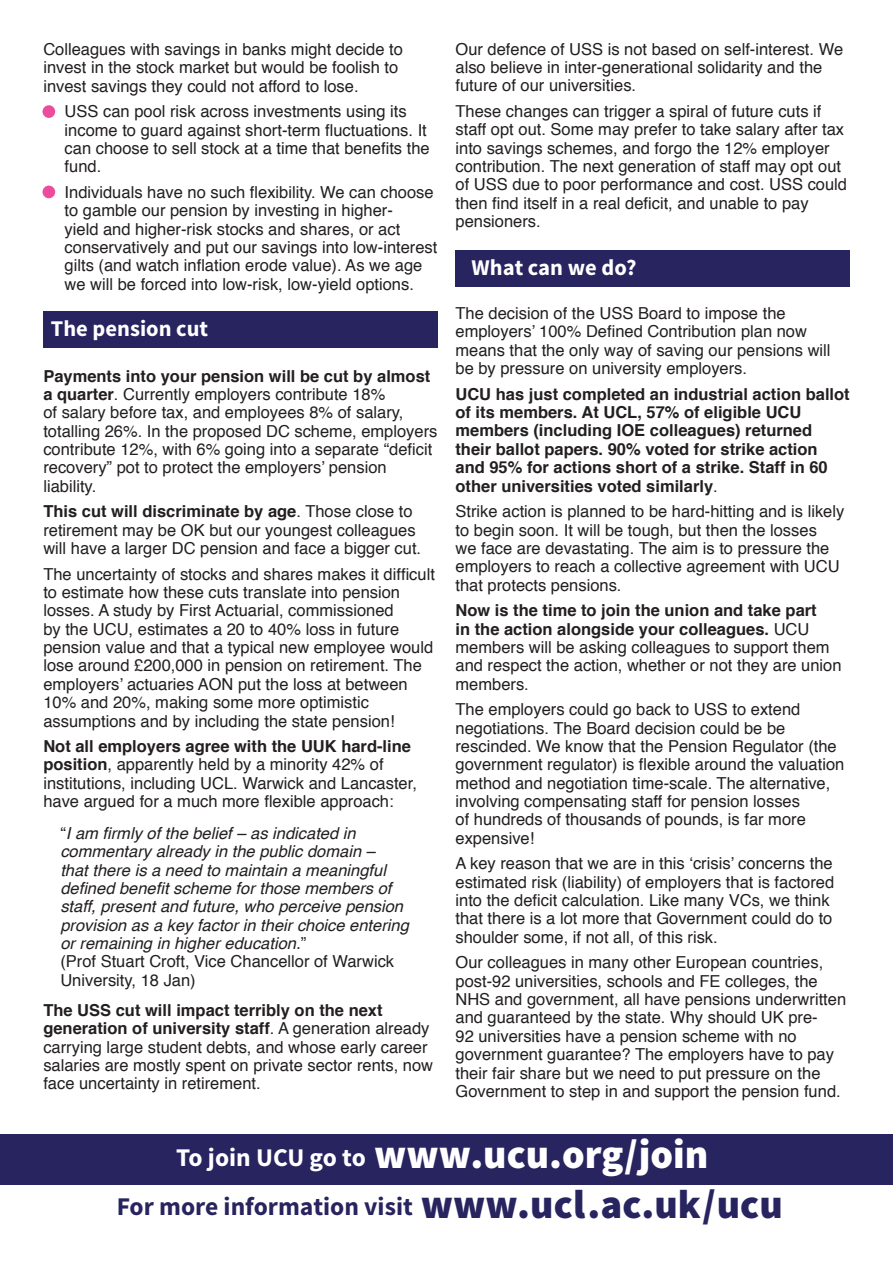
<style>
.page{position:relative;width:893px;height:1263px;background:#fff}
.page>*{position:absolute;margin:0;border:0;box-sizing:border-box;transform-origin:0 0}
.t1{font:900 40.5px "Source Sans Pro";color:#27245f}
.t2{font:900 40.5px "Source Sans Pro";color:#fff}
.t3{font:700 25.5px "Source Sans Pro";color:#27245f}
.t4{font:700 25.5px "Source Sans Pro";letter-spacing:-.005em;color:#fff}
.t5{font:700 22.5px "Source Sans Pro";color:#fff}
.t6{font:16.5px/18.3px "Helvetica";color:#231f20}
.t7{font:italic 16.5px/18.3px "Helvetica";color:#231f20}
.t8{font:700 16.5px/18.3px "Helvetica";color:#231f20}
.s1{font-weight:700}
.s2{font-style:normal}
.s3{font-weight:400}
</style>
<div class="page">
<div style="left:0;top:1134px;width:893px;height:50px;background:#27245f"></div>
<div style="left:43px;top:311px;width:395px;height:37px;background:#27245f"></div>
<div style="left:455px;top:250px;width:395px;height:36px;background:#27245f"></div>
<div style="left:43px;top:105px;width:12px;height:13px;background:#eb4c9b;border-radius:50%"></div>
<div style="left:43px;top:186px;width:12px;height:12px;background:#eb4c9b;border-radius:50%"></div>
<p class="t6" style="left:43px;top:40px;width:361px">Colleagues with savings in banks might decide to invest in the stock market but would be foolish to invest savings they could not afford to lose.</p>
<p class="t6" style="left:65px;top:103px;width:367px">USS can pool risk across investments using its income to guard against short-term fluctuations. It can choose to sell stock at a time that benefits the fund.</p>
<p class="t6" style="left:65px;top:183px;width:374px">Individuals have no such flexibility. We can choose to gamble our pension by investing in higher-<br>yield and higher-risk stocks and shares, or act conservatively and put our savings into low-interest gilts (and watch inflation erode value). As we age we will be forced into low-risk, low-yield options.</p>
<p class="t5" style="left:51px;top:314px;width:159px">The pension cut</p>
<p class="t6" style="left:43px;top:367px;width:396px"><span class="s1">Payments into your pension will be cut by almost a quarter</span>. Currently employers contribute 18%<br>of salary before tax, and employees 8% of salary, totalling 26%. In the proposed DC scheme, employers contribute 12%, with 6% going into a separate “deficit recovery” pot to protect the employers’ pension liability.</p>
<p class="t6" style="left:43px;top:503px;width:379px"><span class="s1">This cut will discriminate by age</span>. Those close to retirement may be OK but our youngest colleagues will have a larger DC pension and face a bigger cut.</p>
<p class="t6" style="left:43px;top:565px;width:393px">The uncertainty of stocks and shares makes it difficult to estimate how these cuts translate into pension losses. A study by First Actuarial, commissioned<br>by the UCU, estimates a 20 to 40% loss in future pension value and that a typical new employee would lose around £200,000 in pension on retirement. The employers’ actuaries AON put the loss at between 10% and 20%, making some more optimistic assumptions and by including the state pension!</p>
<p class="t6" style="left:43px;top:738px;width:375px"><span class="s1">Not all employers agree with the UUK hard-line position</span>, apparently held by a minority 42% of institutions, including UCL. Warwick and Lancaster, have argued for a much more flexible approach:</p>
<p class="t7" style="left:60px;top:824px;width:350px"><span class="s2">“</span>I am firmly of the belief – as indicated in commentary already in the public domain –<br>that there is a need to maintain a meaningful defined benefit scheme for those members of staff, present and future, who perceive pension provision as a key factor in their choice entering or remaining in higher education.<span class="s2">”</span></p>
<p class="t6" style="left:60px;top:953px;width:335px">(Prof Stuart Croft, Vice Chancellor of Warwick<br>University, 18 Jan)</p>
<p class="t6" style="left:43px;top:1001px;width:391px"><span class="s1">The USS cut will impact terribly on the next generation of university staff</span>. A generation already carrying large student debts, and whose early career salaries are mostly spent on private sector rents, now face uncertainty in retirement.</p>
<p class="t6" style="left:455px;top:40px;width:389px">Our defence of USS is not based on self-interest. We also believe in inter-generational solidarity and the future of our universities.</p>
<p class="t6" style="left:455px;top:102px;width:393px">These changes can trigger a spiral of future cuts if staff opt out. Some may prefer to take salary after tax into savings schemes, and forgo the 12% employer contribution. The next generation of staff may opt out of USS due to poor performance and cost. USS could then find itself in a real deficit, and unable to pay pensioners.</p>
<p class="t5" style="left:472px;top:253px;width:166px">What can we do?</p>
<p class="t6" style="left:455px;top:305px;width:377px">The decision of the USS Board to impose the employers’ 100% Defined Contribution plan now means that the only way of saving our pensions will be by pressure on university employers.</p>
<p class="t8" style="left:455px;top:385px;width:396px">UCU has just completed an industrial action ballot of its members. At UCL, 57% of eligible UCU members (including IOE colleagues) returned their ballot papers. 90% voted for strike action and 95% for actions short of a strike. Staff in 60 other universities voted similarly<span class="s3">.</span></p>
<p class="t6" style="left:455px;top:503px;width:390px">Strike action is planned to be hard-hitting and is likely to begin soon. It will be tough, but then the losses<br>we face are devastating. The aim is to pressure the employers to reach a collective agreement with UCU that protects pensions.</p>
<p class="t6" style="left:455px;top:602px;width:388px"><span class="s1">Now is the time to join the union and take part<br>in the action alongside your colleagues.</span> UCU members will be asking colleagues to support them and respect the action, whether or not they are union members.</p>
<p class="t6" style="left:455px;top:701px;width:390px">The employers could go back to USS to extend negotiations. The Board decision could be be rescinded. We know that the Pension Regulator (the government regulator) is flexible around the valuation method and negotiation time-scale. The alternative, involving compensating staff for pension losses<br>of hundreds of thousands of pounds, is far more expensive!</p>
<p class="t6" style="left:455px;top:855px;width:380px">A key reason that we are in this ‘crisis’ concerns the estimated risk (liability) of employers that is factored into the deficit calculation. Like many VCs, we think that there is a lot more that Government could do to shoulder some, if not all, of this risk.</p>
<p class="t6" style="left:455px;top:954px;width:392px">Our colleagues in many other European countries, post-92 universities, schools and FE colleges, the NHS and government, all have pensions underwritten and guaranteed by the state. Why should UK pre-<br>92 universities have a pension scheme with no government guarantee? The employers have to pay their fair share but we need to put pressure on the Government to step in and support the pension fund.</p>
<p class="t4" style="left:176px;top:1141px;width:191px">To join UCU go to</p>
<p class="t2" style="left:374px;top:1128px;width:336px">www.ucu.org/join</p>
<p class="t3" style="left:117px;top:1190px;width:298px">For more information visit</p>
<p class="t1" style="left:421px;top:1178px;width:363px">www.ucl.ac.uk/ucu</p>
</div>
